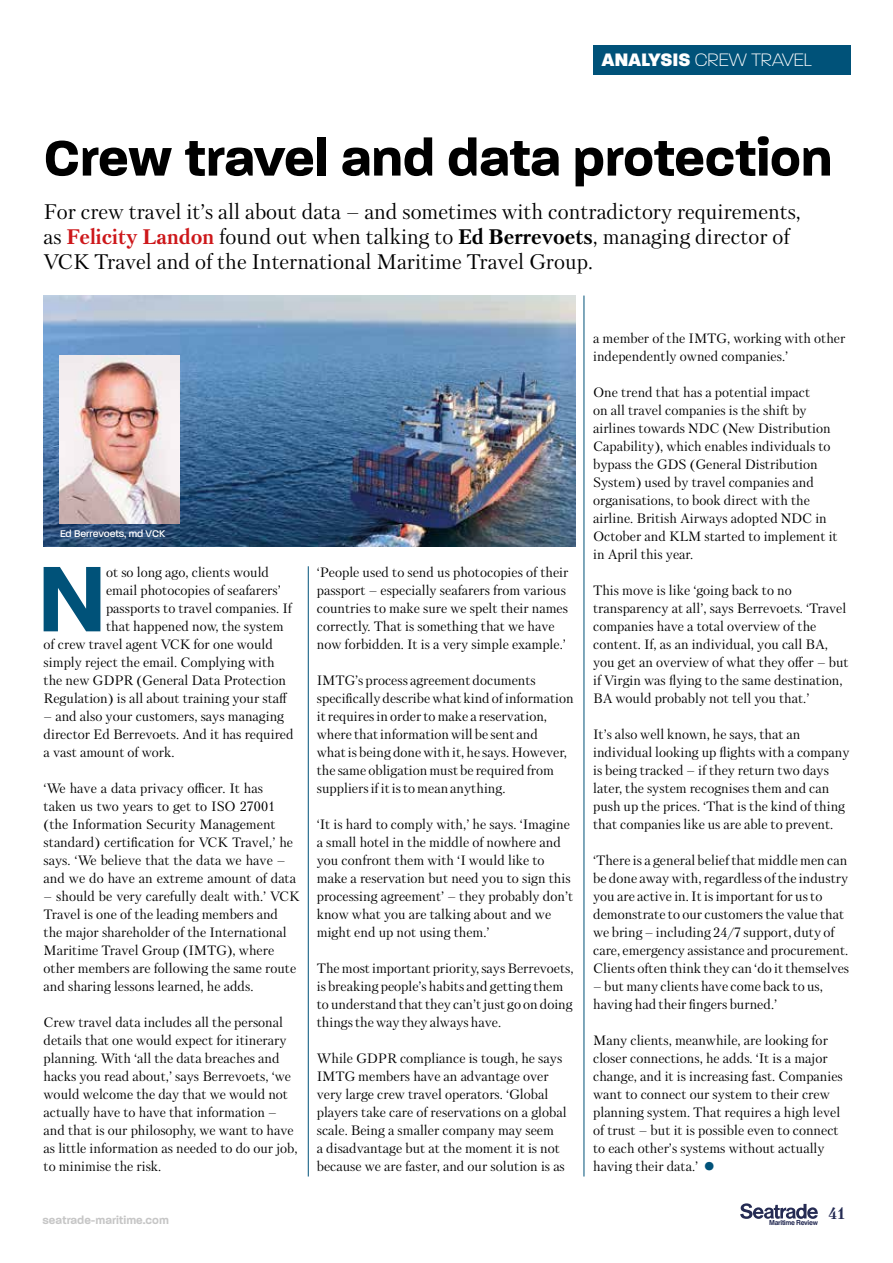
<style>
.page{position:relative;width:893px;height:1263px;background:#fff}
.page>*{position:absolute;margin:0;border:0;box-sizing:border-box;transform-origin:0 0}
.t1{font:700 83.85px "Usual";color:#005279}
.t2{font:700 54px "Paralucent";color:#000}
.t3{font:21px/25.2px "Petersburg";color:#000}
.t4{font:200 19.5px "Paralucent";color:#fff}
.t5{font:700 16.5px "Petersburg";color:#242b53}
.t6{font:13.5px/18px "Petersburg";color:#000}
.t7{font:600 12px "Paralucent";color:#c6c6c6}
.t8{font:500 10.5px "Paralucent";letter-spacing:-.015em;color:#fff}
.t9{font:700 6.9px "Swiss 721 BT";letter-spacing:-.045em;color:#252b53}
.s1{font-weight:800}
.s2{font-weight:700;color:#cd171a}
.s3{font-weight:700}
.s4{font-weight:700;font-size:22.5px;color:#005279}
</style>
<div class="page">
<svg style="left:740px;top:1203px;width:78px;height:16px"></svg>
<hr style="left:584px;top:296px;width:1px;height:880px;background:#005279">
<img style="left:44px;top:296px;width:531px;height:250px">
<div style="left:593px;top:45px;width:257px;height:29px;background:#005279"></div>
<hr style="left:308px;top:566px;width:1px;height:610px;background:#005279">
<img style="left:59px;top:356px;width:120px;height:167px">
<h3 class="t4" style="left:602px;top:49px;width:211px"><span class="s1">ANALYSIS</span> CREW TRAVEL</h3>
<h2 class="t2" style="left:44px;top:126px;width:790px">Crew travel and data protection</h2>
<h3 class="t3" style="left:44px;top:198px;width:759px">For crew travel it’s all about data – and sometimes with contradictory requirements, as <span class="s2">Felicity Landon</span> found out when talking to <span class="s3">Ed Berrevoets</span>, managing director of<br>VCK Travel and of the International Maritime Travel Group.</h3>
<p class="t8" style="left:60px;top:527px;width:106px">Ed Berrevoets, md VCK</p>
<h1 class="t1" style="left:38px;top:552px;width:70px">N</h1>
<p class="t6" style="left:106px;top:563px;width:165px">ot so long ago, clients would</p>
<p class="t6" style="left:106px;top:581px;width:176px">email photocopies of seafarers’</p>
<p class="t6" style="left:106px;top:599px;width:187px">passports to travel companies. If</p>
<p class="t6" style="left:106px;top:617px;width:179px">that happened now, the system</p>
<p class="t6" style="left:44px;top:635px;width:231px">of crew travel agent VCK for one would</p>
<p class="t6" style="left:44px;top:653px;width:233px">simply reject the email. Complying with</p>
<p class="t6" style="left:44px;top:671px;width:244px">the new GDPR (General Data Protection</p>
<p class="t6" style="left:44px;top:689px;width:245px">Regulation) is all about training your staff</p>
<p class="t6" style="left:44px;top:707px;width:252px">– and also your customers, says managing director Ed Berrevoets. And it has required a vast amount of work.</p>
<p class="t6" style="left:44px;top:779px;width:254px">‘We have a data privacy officer. It has taken us two years to get to ISO 27001 (the Information Security Management standard) certification for VCK Travel,’ he says. ‘We believe that the data we have – and we do have an extreme amount of data</p>
<p class="t6" style="left:44px;top:887px;width:258px">– should be very carefully dealt with.’ VCK Travel is one of the leading members and the major shareholder of the International Maritime Travel Group (IMTG), where other members are following the same route and sharing lessons learned, he adds.</p>
<p class="t6" style="left:44px;top:1013px;width:256px">Crew travel data includes all the personal details that one would expect for itinerary planning. With ‘all the data breaches and hacks you read about,’ says Berrevoets, ‘we would welcome the day that we would not actually have to have that information – and that is our philosophy, we want to have as little information as needed to do our job, to minimise the risk.</p>
<p class="t6" style="left:317px;top:563px;width:253px">‘People used to send us photocopies of their passport – especially seafarers from various countries to make sure we spelt their names correctly. That is something that we have now forbidden. It is a very simple example.’</p>
<p class="t6" style="left:317px;top:671px;width:258px">IMTG’s process agreement documents specifically describe what kind of information it requires in order to make a reservation, where that information will be sent and<br>what is being done with it, he says. However, the same obligation must be required from suppliers if it is to mean anything.</p>
<p class="t6" style="left:317px;top:815px;width:258px">‘It is hard to comply with,’ he says. ‘Imagine a small hotel in the middle of nowhere and you confront them with ‘I would like to make a reservation but need you to sign this processing agreement’ – they probably don’t know what you are talking about and we might end up not using them.’</p>
<p class="t6" style="left:317px;top:959px;width:258px">The most important priority, says Berrevoets, is breaking people’s habits and getting them to understand that they can’t just go on doing things the way they always have.</p>
<p class="t6" style="left:317px;top:1049px;width:251px">While GDPR compliance is tough, he says IMTG members have an advantage over very large crew travel operators. ‘Global players take care of reservations on a global scale. Being a smaller company may seem<br>a disadvantage but at the moment it is not because we are faster, and our solution is as</p>
<p class="t6" style="left:593px;top:329px;width:254px">a member of the IMTG, working with other independently owned companies.’</p>
<p class="t6" style="left:593px;top:383px;width:246px">One trend that has a potential impact<br>on all travel companies is the shift by airlines towards NDC (New Distribution Capability), which enables individuals to bypass the GDS (General Distribution System) used by travel companies and organisations, to book direct with the airline. British Airways adopted NDC in October and KLM started to implement it in April this year.</p>
<p class="t6" style="left:593px;top:581px;width:257px">This move is like ‘going back to no transparency at all’, says Berrevoets. ‘Travel companies have a total overview of the content. If, as an individual, you call BA, you get an overview of what they offer – but if Virgin was flying to the same destination, BA would probably not tell you that.’</p>
<p class="t6" style="left:593px;top:725px;width:258px">It’s also well known, he says, that an individual looking up flights with a company is being tracked – if they return two days later, the system recognises them and can push up the prices. ‘That is the kind of thing that companies like us are able to prevent.</p>
<p class="t6" style="left:593px;top:851px;width:258px">‘There is a general belief that middle men can be done away with, regardless of the industry you are active in. It is important for us to demonstrate to our customers the value that we bring – including 24/7 support, duty of care, emergency assistance and procurement.<br>Clients often think they can ‘do it themselves</p>
<p class="t6" style="left:593px;top:977px;width:231px">– but many clients have come back to us, having had their fingers burned.’</p>
<p class="t6" style="left:593px;top:1031px;width:251px">Many clients, meanwhile, are looking for closer connections, he adds. ‘It is a major change, and it is increasing fast. Companies want to connect our system to their crew planning system. That requires a high level of trust – but it is possible even to connect to each other’s systems without actually having their data.’ <span class="s4">•</span></p>
<p class="t7" style="left:43px;top:1213px;width:128px">seatrade-maritime.com</p>
<p class="t9" style="left:769px;top:1218px;width:50px">Maritime Review</p>
<p class="t5" style="left:829px;top:1202px;width:19px">41</p>
</div>
